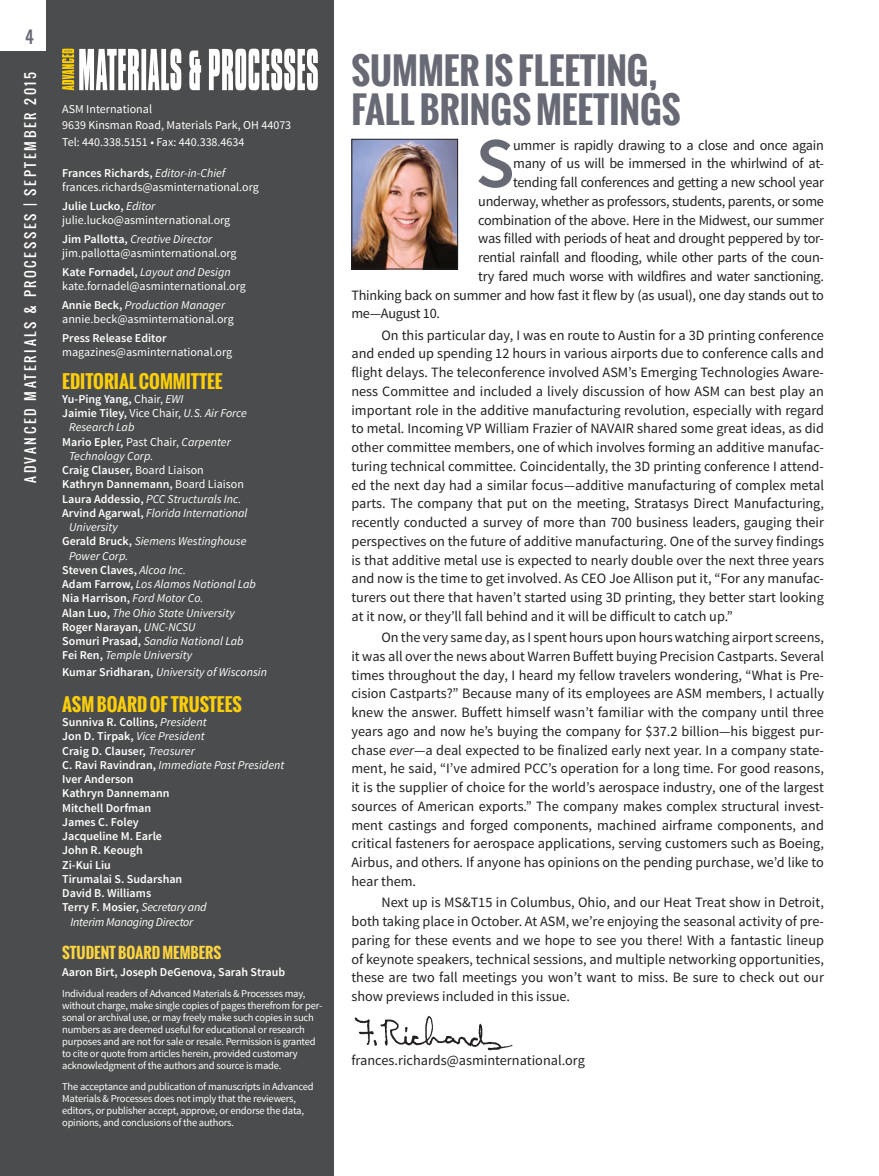
<style>
.page{position:relative;width:879px;height:1176px;background:#fff}
.page>*{position:absolute;margin:0;border:0;box-sizing:border-box;transform-origin:0 0}
.t1{font:600 71.55px "Source Sans Pro";color:#676974}
.t2{font:700 36px/39px "Oswald";color:#676974}
.t3{font:700 18px "Oswald";color:#fbce0a}
.t4{font:16.5px "Oswald";color:#676974}
.t5{font:700 15px "Oswald";color:#fcd43f}
.t6{font:14.25px/18.8px "Source Sans Pro";letter-spacing:-.02em;color:#231f20;text-align:justify}
.t7{font:14.25px "Source Sans Pro";color:#231f20}
.t8{font:13.5px "Oswald";letter-spacing:.2em;color:#fff}
.t9{font:600 12px "Source Sans Pro";color:#fff}
.t10{font:12px/13.5px "Source Sans Pro";color:#fff}
.t11{font:italic 12px "Source Sans Pro";color:#fff}
.t12{font:italic 12px "Source Sans Pro";letter-spacing:-.02em;color:#fff}
.t13{font:10.5px/12px "Source Sans Pro";letter-spacing:-.02em;color:#fff}
.s1{font-weight:600}
.s2{font-style:italic}
.s3{font-weight:400}
.s4{font-weight:400;font-style:italic}
.s5{font-weight:600;font-style:normal}
</style>
<div class="page">
<div style="left:0;top:0;width:334px;height:1176px;background:#4b4c4d"></div>
<svg style="left:62px;top:49px;width:256px;height:41px"></svg>
<div style="left:0;top:0;width:46px;height:50px;background:#fff"></div>
<img style="left:353px;top:141px;width:103px;height:126px">
<div style="left:351px;top:139px;width:107px;height:130px;border:1px solid #231f20"></div>
<img style="left:354px;top:1015px;width:159px;height:36px">
<p class="t4" style="left:25px;top:24px;width:10px">4</p>
<p class="t8" style="left:20px;top:483px;width:413px;rotate:-90deg">ADVANCED MATERIALS &amp; PROCESSES | SEPTEMBER 2015</p>
<p class="t10" style="left:62px;top:101px;width:231px;line-height:16.5px">ASM International<br>9639 Kinsman Road, Materials Park, OH 44073<br>Tel: 440.338.5151 • Fax: 440.338.4634</p>
<p class="t10" style="left:62px;top:167px;width:198px"><span class="s1">Frances Richards,</span> <span class="s2">Editor-in-Chief </span>frances.richards@asminternational.org</p>
<p class="t10" style="left:62px;top:200px;width:170px"><span class="s1">Julie Lucko,</span> <span class="s2">Editor </span>julie.lucko@asminternational.org</p>
<p class="t10" style="left:62px;top:233px;width:176px"><span class="s1">Jim Pallotta,</span> <span class="s2">Creative Director </span>jim.pallotta@asminternational.org</p>
<p class="t10" style="left:62px;top:266px;width:185px"><span class="s1">Kate Fornadel,</span> <span class="s2">Layout and Design </span>kate.fornadel@asminternational.org</p>
<p class="t10" style="left:62px;top:299px;width:173px"><span class="s1">Annie Beck,</span> <span class="s2">Production Manager </span>annie.beck@asminternational.org</p>
<p class="t9" style="left:62px;top:331px;width:106px">Press Release Editor</p>
<p class="t10" style="left:62px;top:345px;width:172px">magazines@asminternational.org</p>
<p class="t3" style="left:62px;top:368px;width:162px">EDITORIAL COMMITTEE</p>
<p class="t9" style="left:62px;top:391px;width:123px">Yu-Ping Yang, <span class="s3">Chair,</span> <span class="s4">EWI</span></p>
<p class="t9" style="left:62px;top:406px;width:186px">Jaimie Tiley, <span class="s3">Vice Chair,</span> <span class="s4">U.S. Air Force</span></p>
<p class="t11" style="left:69px;top:420px;width:67px">Research Lab</p>
<p class="t9" style="left:62px;top:434px;width:170px">Mario Epler, <span class="s3">Past Chair,</span> <span class="s4">Carpenter</span></p>
<p class="t11" style="left:69px;top:448px;width:86px">Technology Corp.</p>
<p class="t9" style="left:62px;top:463px;width:143px">Craig Clauser, <span class="s3">Board Liaison</span></p>
<p class="t9" style="left:62px;top:477px;width:183px">Kathryn Dannemann, <span class="s3">Board Liaison</span></p>
<p class="t11" style="left:62px;top:491px;width:181px"><span class="s5">Laura Addessio,</span> PCC Structurals Inc.</p>
<p class="t11" style="left:62px;top:505px;width:187px"><span class="s5">Arvind Agarwal,</span> Florida International</p>
<p class="t11" style="left:69px;top:520px;width:50px">University</p>
<p class="t11" style="left:62px;top:534px;width:186px"><span class="s5">Gerald Bruck,</span> Siemens Westinghouse</p>
<p class="t11" style="left:69px;top:548px;width:61px">Power Corp.</p>
<p class="t9" style="left:62px;top:562px;width:125px">Steven Claves, <span class="s4">Alcoa Inc.</span></p>
<p class="t11" style="left:62px;top:577px;width:195px"><span class="s5">Adam Farrow,</span> Los Alamos National Lab</p>
<p class="t9" style="left:62px;top:591px;width:143px">Nia Harrison, <span class="s4">Ford Motor Co.</span></p>
<p class="t11" style="left:62px;top:605px;width:174px"><span class="s5">Alan Luo,</span> The Ohio State University</p>
<p class="t9" style="left:62px;top:619px;width:135px">Roger Narayan, <span class="s4">UNC-NCSU</span></p>
<p class="t11" style="left:62px;top:634px;width:183px"><span class="s5">Somuri Prasad,</span> Sandia National Lab</p>
<p class="t11" style="left:62px;top:648px;width:131px"><span class="s5">Fei Ren,</span> Temple University</p>
<p class="t11" style="left:62px;top:664px;width:206px"><span class="s5">Kumar Sridharan,</span> University of Wisconsin</p>
<p class="t3" style="left:62px;top:691px;width:181px">ASM BOARD OF TRUSTEES</p>
<p class="t9" style="left:62px;top:715px;width:146px">Sunniva R. Collins, <span class="s4">President</span></p>
<p class="t11" style="left:62px;top:729px;width:144px"><span class="s5">Jon D. Tirpak,</span> Vice President</p>
<p class="t9" style="left:62px;top:743px;width:134px">Craig D. Clauser, <span class="s4">Treasurer</span></p>
<p class="t11" style="left:62px;top:757px;width:224px"><span class="s5">C. Ravi Ravindran,</span> Immediate Past President</p>
<p class="t9" style="left:62px;top:772px;width:73px">Iver Anderson</p>
<p class="t9" style="left:62px;top:786px;width:109px">Kathryn Dannemann</p>
<p class="t9" style="left:62px;top:800px;width:91px">Mitchell Dorfman</p>
<p class="t9" style="left:62px;top:814px;width:78px">James C. Foley</p>
<p class="t9" style="left:62px;top:828px;width:101px">Jacqueline M. Earle</p>
<p class="t9" style="left:62px;top:843px;width:82px">John R. Keough</p>
<p class="t9" style="left:62px;top:857px;width:50px">Zi-Kui Liu</p>
<p class="t9" style="left:62px;top:871px;width:122px">Tirumalai S. Sudarshan</p>
<p class="t9" style="left:62px;top:885px;width:90px">David B. Williams</p>
<p class="t9" style="left:62px;top:900px;width:146px">Terry F. Mosier, <span class="s4">Secretary and</span></p>
<p class="t12" style="left:70px;top:915px;width:124px">Interim Managing Director</p>
<p class="t5" style="left:62px;top:942px;width:161px">STUDENT BOARD MEMBERS</p>
<p class="t9" style="left:62px;top:964px;width:225px">Aaron Birt, Joseph DeGenova, Sarah Straub</p>
<p class="t13" style="left:62px;top:988px;width:262px">Individual readers of Advanced Materials &amp; Processes may, without charge, make single copies of pages therefrom for per&shy;sonal or archival use, or may freely make such copies in such numbers as are deemed useful for educational or research purposes and are not for sale or resale. Permission is granted to cite or quote from articles herein, provided customary acknowledgment of the authors and source is made.</p>
<p class="t13" style="left:62px;top:1081px;width:253px">The acceptance and publication of manuscripts in Advanced Materials &amp; Processes does not imply that the reviewers, editors, or publisher accept, approve, or endorse the data, opinions, and conclusions of the authors.</p>
<h2 class="t2" style="left:351px;top:51px;width:331px">SUMMER IS FLEETING,<br>FALL BRINGS MEETINGS</h2>
<h1 class="t1" style="left:476px;top:118px;width:41px">S</h1>
<p class="t6" style="left:513px;top:136px;width:312px">ummer is rapidly drawing to a close and once again</p>
<p class="t6" style="left:513px;top:154px;width:312px">many of us will be immersed in the whirlwind of at-</p>
<p class="t6" style="left:513px;top:173px;width:312px">tending fall conferences and getting a new school year</p>
<p class="t6" style="left:478px;top:192px;width:347px">underway, whether as professors, students, parents, or some</p>
<p class="t6" style="left:478px;top:211px;width:347px">combination of the above. Here in the Midwest, our summer</p>
<p class="t6" style="left:478px;top:229px;width:347px">was filled with periods of heat and drought peppered by tor-</p>
<p class="t6" style="left:478px;top:248px;width:347px">rential rainfall and flooding, while other parts of the coun-</p>
<p class="t6" style="left:478px;top:267px;width:347px">try fared much worse with wildfires and water sanctioning.</p>
<p class="t6" style="left:351px;top:286px;width:474px">Thinking back on summer and how fast it flew by (as usual), one day stands out to</p>
<p class="t6" style="left:351px;top:304px;width:90px">me—August 10.</p>
<p class="t6" style="left:351px;top:326px;width:474px;text-indent:30px">On this particular day, I was en route to Austin for a 3D printing conference and ended up spending 12 hours in various airports due to conference calls and flight delays. The teleconference involved ASM’s Emerging Technologies Aware&shy;ness Committee and included a lively discussion of how ASM can best play an important role in the additive manufacturing revolution, especially with regard to metal. Incoming VP William Frazier of NAVAIR shared some great ideas, as did other committee members, one of which involves forming an additive manufac&shy;turing technical committee. Coincidentally, the 3D printing conference I attend&shy;ed the next day had a similar focus—additive manufacturing of complex metal parts. The company that put on the meeting, Stratasys Direct Manufacturing, recently conducted a survey of more than 700 business leaders, gauging their perspectives on the future of additive manufacturing. One of the survey findings is that additive metal use is expected to nearly double over the next three years and now is the time to get involved. As CEO Joe Allison put it, “For any manufac&shy;turers out there that haven’t started using 3D printing, they better start looking at it now, or they’ll fall behind and it will be difficult to catch up.”</p>
<p class="t6" style="left:351px;top:628px;width:474px;text-indent:30px">On the very same day, as I spent hours upon hours watching airport screens, it was all over the news about Warren Buffett buying Precision Castparts. Several times throughout the day, I heard my fellow travelers wondering, “What is Pre&shy;cision Castparts?” Because many of its employees are ASM members, I actually knew the answer. Buffett himself wasn’t familiar with the company until three years ago and now he’s buying the company for $37.2 billion—his biggest pur&shy;chase <span class="s2">ever</span>—a deal expected to be finalized early next year. In a company state&shy;ment, he said, “I’ve admired PCC’s operation for a long time. For good reasons, it is the supplier of choice for the world’s aerospace industry, one of the largest sources of American exports.” The company makes complex structural invest&shy;ment castings and forged components, machined airframe components, and critical fasteners for aerospace applications, serving customers such as Boeing, Airbus, and others. If anyone has opinions on the pending purchase, we’d like to hear them.</p>
<p class="t6" style="left:351px;top:893px;width:474px;text-indent:30px">Next up is MS&amp;T15 in Columbus, Ohio, and our Heat Treat show in Detroit, both taking place in October. At ASM, we’re enjoying the seasonal activity of pre&shy;paring for these events and we hope to see you there! With a fantastic lineup of keynote speakers, technical sessions, and multiple networking opportunities, these are two fall meetings you won’t want to miss. Be sure to check out our show previews included in this issue.</p>
<p class="t7" style="left:351px;top:1051px;width:235px">frances.richards@asminternational.org</p>
</div>
